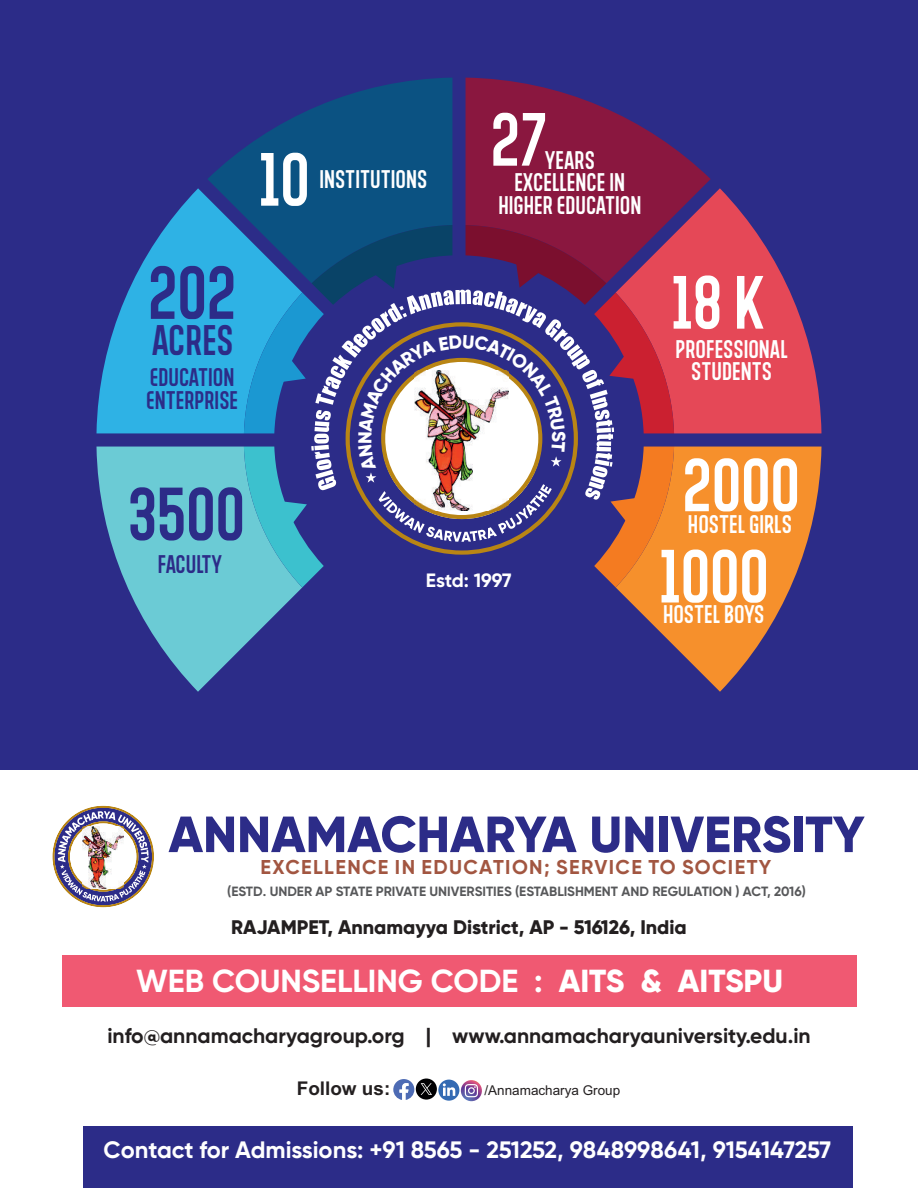
<style>
.page{position:relative;width:918px;height:1188px;background:#fff}
.page>*{position:absolute;margin:0;border:0;box-sizing:border-box;transform-origin:0 0}
.t1{font:condensed 61.95px "BROOKLINE";color:#fff}
.t2{font:condensed 61.95px "BROOKLINE";color:#2c2c88}
.t3{font:800 50.7px "Gilroy";color:#2c2c88}
.t4{font:condensed 35.25px "BROOKLINE";letter-spacing:-.005em;color:#2c2c88}
.t5{font:700 31.8px "Gilroy";color:#fff}
.t6{font:700 23.7px "Gilroy";color:#fff}
.t7{font:condensed 21px/22.4px "BROOKLINE";color:#fff;text-align:center}
.t8{font:700 21px "Gilroy";color:#231f20}
.t9{font:condensed 21px/22.4px "BROOKLINE";color:#2c2c88}
.t10{font:700 19.95px "Gilroy";letter-spacing:.07em;color:#a25641}
.t11{font:800 19.65px "Gilroy";color:#231f20}
.t12{font:700 19.2px "Gilroy";letter-spacing:-.01em;color:#fff}
.t13{font:700 18.9px "Arial";color:#231f20}
.t14{font:13.5px "Arial";color:#231f20}
.t15{font:700 13.35px "Gilroy";color:#57585a}
.s1{font-weight:800}
</style>
<div class="page">
<div style="left:0;top:0;width:918px;height:769px;background:#2c2c88"></div>
<svg style="left:461px;top:1080px;width:21px;height:21px"></svg>
<svg style="left:465px;top:1084px;width:13px;height:13px"></svg>
<div style="left:416px;top:1079px;width:21px;height:21px;background:#000002;border-radius:50%"></div>
<div style="left:438px;top:1080px;width:21px;height:21px;background:#336ab3;border-radius:50%"></div>
<svg style="left:443px;top:1083px;width:12px;height:13px"></svg>
<svg style="left:393px;top:1079px;width:21px;height:21px"></svg>
<svg style="left:421px;top:1083px;width:11px;height:12px"></svg>
<img style="left:52px;top:805px;width:102px;height:103px">
<div style="left:62px;top:955px;width:794px;height:52px;background:#f05972"></div>
<svg style="left:97px;top:447px;width:205px;height:245px;fill:#6bcbd5"></svg>
<svg style="left:97px;top:188px;width:147px;height:245px;fill:#2eb2e5"></svg>
<svg style="left:207px;top:78px;width:245px;height:205px;fill:#0b5282"></svg>
<svg style="left:466px;top:78px;width:245px;height:147px;fill:#8a173f"></svg>
<svg style="left:616px;top:447px;width:205px;height:245px;fill:#f6902c"></svg>
<svg style="left:616px;top:188px;width:205px;height:245px;fill:#e54857"></svg>
<div style="left:83px;top:1126px;width:769px;height:61px;background:#2c2c88"></div>
<svg style="left:244px;top:225px;width:430px;height:362px"></svg>
<h1 class="t2" style="left:148px;top:272px;width:90px">202</h1>
<h3 class="t4" style="left:152px;top:328px;width:83px">ACRES</h3>
<p class="t9" style="left:146px;top:370px;width:93px">EDUCATION<br>ENTERPRISE</p>
<h1 class="t1" style="left:258px;top:159px;width:53px">10</h1>
<p class="t7" style="left:319px;top:172px;width:109px">INSTITUTIONS</p>
<h1 class="t1" style="left:490px;top:119px;width:57px">27</h1>
<p class="t7" style="left:515px;top:153px;width:112px">YEARS<br>EXCELLENCE IN</p>
<p class="t7" style="left:498px;top:197px;width:145px">HIGHER EDUCATION</p>
<h1 class="t2" style="left:127px;top:494px;width:119px">3500</h1>
<p class="t9" style="left:158px;top:557px;width:66px">FACULTY</p>
<p class="t12" style="left:426px;top:572px;width:87px">Estd: 1997</p>
<h1 class="t1" style="left:670px;top:282px;width:95px">18 K</h1>
<p class="t7" style="left:675px;top:341px;width:114px">PROFESSIONAL<br>STUDENTS</p>
<h1 class="t1" style="left:682px;top:465px;width:119px">2000</h1>
<p class="t7" style="left:688px;top:517px;width:106px">HOSTEL GIRLS</p>
<h1 class="t1" style="left:658px;top:556px;width:111px">1000</h1>
<p class="t7" style="left:663px;top:607px;width:103px">HOSTEL BOYS</p>
<h2 class="t3" style="left:169px;top:813px;width:698px">ANNAMACHARYA UNIVERSITY</h2>
<p class="t10" style="left:261px;top:858px;width:512px">EXCELLENCE IN EDUCATION; SERVICE TO SOCIETY</p>
<p class="t15" style="left:227px;top:886px;width:580px">(ESTD. UNDER AP STATE PRIVATE UNIVERSITIES (ESTABLISHMENT AND REGULATION ) ACT, 2016)</p>
<p class="t11" style="left:231px;top:919px;width:457px">RAJAMPET, Annamayya District, AP - 516126, India</p>
<h3 class="t5" style="left:136px;top:967px;width:648px">WEB COUNSELLING CODE : <span class="s1">AITS &amp; AITSPU</span></h3>
<p class="t8" style="left:107px;top:1026px;width:705px">info@annamacharyagroup.org | www.annamacharyauniversity.edu.in</p>
<p class="t13" style="left:297px;top:1081px;width:95px">Follow us:</p>
<p class="t14" style="left:485px;top:1085px;width:137px">/Annamacharya Group</p>
<p class="t6" style="left:104px;top:1139px;width:729px">Contact for Admissions: +91 8565 - 251252, 9848998641, 9154147257</p>
</div>
